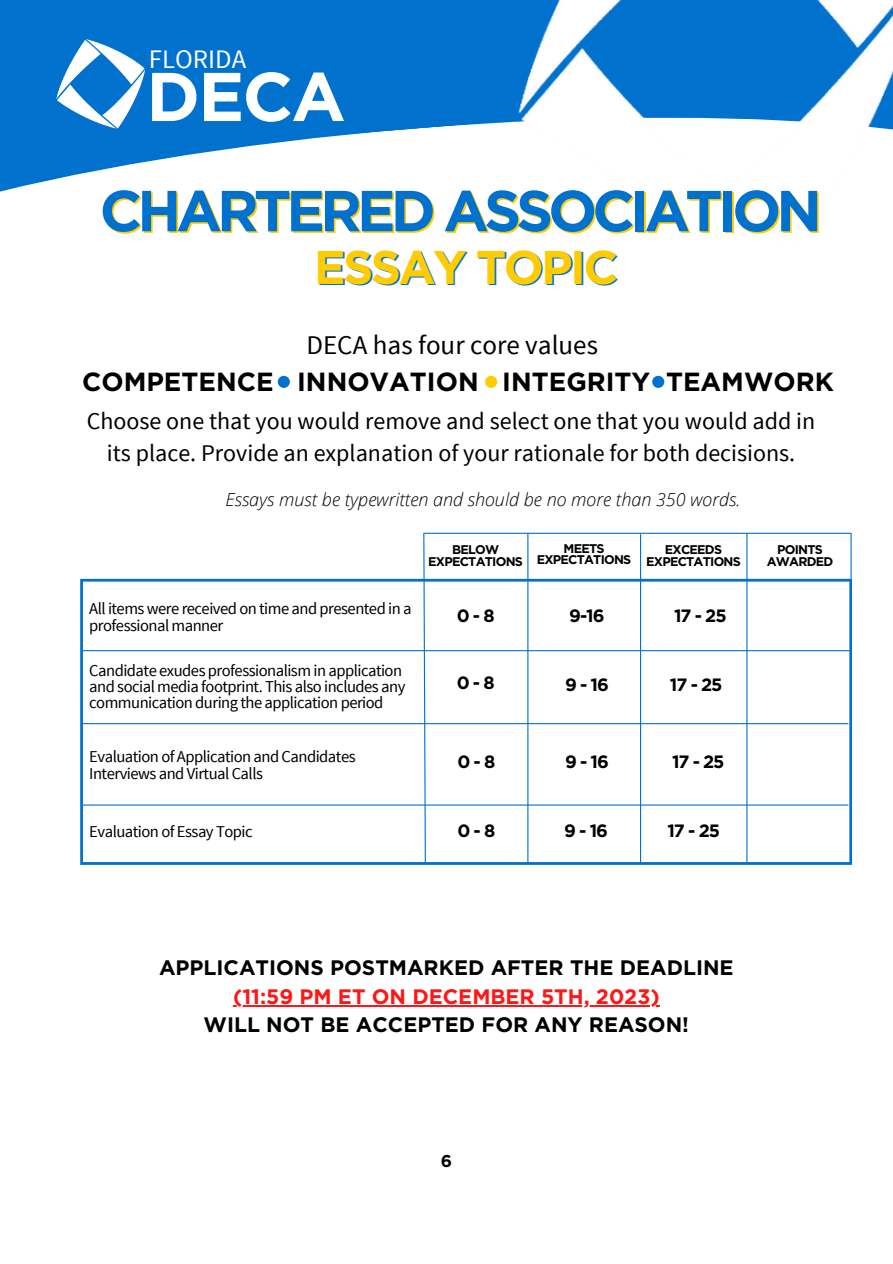
<style>
.page{position:relative;width:893px;height:1264px;background:#fff}
.page>*{position:absolute;margin:0;border:0;box-sizing:border-box;transform-origin:0 0}
.t1{font:700 68.7px "Gotham";color:#fff}
.t2{font:700 57.75px "Gotham";letter-spacing:-.085em;color:#0072ce}
.t3{font:700 47.25px "Gotham";letter-spacing:-.055em;color:#fc0}
.t4{font:27px "Source Sans Pro";color:#000}
.t5{font:26.7px "Source Sans Pro";color:#fff}
.t6{font:700 26.25px "Gotham";color:#000}
.t7{font:24px/32.5px "Source Sans Pro";color:#000;text-align:center}
.t8{font:700 21px "Gotham";color:#000}
.t9{font:700 21px "Gotham";color:#ff1616}
.t10{font:italic 300 18px "Open Sans";color:#000}
.t11{font:700 17.85px "Gotham";letter-spacing:-.06em;color:#000}
.t12{font:700 17.1px "Gotham";color:#000}
.t13{font:16.5px/16.4px "Source Sans Pro";letter-spacing:-.03em;color:#000}
.t14{font:700 12.6px "Gotham";letter-spacing:-.06em;color:#000}
</style>
<div class="page">
<div style="left:0;top:0;width:892px;height:219px;background:#0072ce"></div>
<svg style="left:0;top:122px;width:665px;height:266px"></svg>
<img style="left:54px;top:39px;width:94px;height:92px">
<img style="left:504px;top:0;width:388px;height:263px">
<div style="left:278px;top:376px;width:12px;height:12px;background:#0072ce;border-radius:50%"></div>
<div style="left:485px;top:376px;width:12px;height:12px;background:#fc0;border-radius:50%"></div>
<div style="left:652px;top:376px;width:12px;height:12px;background:#0072ce;border-radius:50%"></div>
<svg style="left:80px;top:579px;width:772px;height:285px"></svg>
<svg style="left:422px;top:532px;width:4px;height:331px"></svg>
<hr style="left:527px;top:533px;width:1px;height:329px;background:#0072ce">
<hr style="left:640px;top:534px;width:1px;height:328px;background:#0072ce">
<hr style="left:746px;top:533px;width:1px;height:329px;background:#0072ce">
<hr style="left:424px;top:532px;width:427px;height:2px;background:#0072ce">
<hr style="left:82px;top:650px;width:767px;height:1px;background:#0072ce">
<hr style="left:81px;top:723px;width:767px;height:1px;background:#0072ce">
<hr style="left:81px;top:804px;width:767px;height:1px;background:#0072ce">
<hr style="left:850px;top:533px;width:1px;height:231px;background:#0072ce">
<hr style="left:233px;top:1005px;width:426px;height:2px;background:#ff1616">
<p class="t5" style="left:149px;top:41px;width:99px">FLORIDA</p>
<p class="t1" style="left:146px;top:66px;width:201px">DECA</p>
<p class="t2" style="left:100px;top:185px;width:723px">CHARTERED ASSOCIATION</p>
<p class="t3" style="left:314px;top:246px;width:305px">ESSAY TOPIC</p>
<p class="t4" style="left:306px;top:327px;width:293px">DECA has four core values</p>
<p class="t6" style="left:82px;top:369px;width:753px">COMPETENCE INNOVATION INTEGRITY TEAMWORK</p>
<p class="t7" style="left:87px;top:404px;width:730px">Choose one that you would remove and select one that you would add in its place. Provide an explanation of your rationale for both decisions.</p>
<p class="t10" style="left:225px;top:487px;width:516px">Essays must be typewritten and should be no more than 350 words.</p>
<p class="t14" style="left:452px;top:544px;width:49px">BELOW</p>
<p class="t14" style="left:428px;top:555px;width:96px">EXPECTATIONS</p>
<p class="t14" style="left:563px;top:542px;width:42px">MEETS</p>
<p class="t14" style="left:536px;top:554px;width:96px">EXPECTATIONS</p>
<p class="t14" style="left:665px;top:544px;width:59px">EXCEEDS</p>
<p class="t14" style="left:646px;top:555px;width:96px">EXPECTATIONS</p>
<p class="t14" style="left:777px;top:544px;width:47px">POINTS</p>
<p class="t14" style="left:766px;top:555px;width:68px">AWARDED</p>
<p class="t13" style="left:89px;top:600px;width:324px">All items were received on time and presented in a professional manner</p>
<p class="t13" style="left:89px;top:661px;width:317px">Candidate exudes professionalism in application and social media footprint. This also includes any communication during the application period</p>
<p class="t13" style="left:89px;top:748px;width:268px">Evaluation of Application and Candidates<br>Interviews and Virtual Calls</p>
<p class="t13" style="left:89px;top:823px;width:165px">Evaluation of Essay Topic</p>
<p class="t11" style="left:456px;top:607px;width:39px">0-8</p>
<p class="t11" style="left:569px;top:607px;width:37px">9-16</p>
<p class="t11" style="left:674px;top:607px;width:54px">17 - 25</p>
<p class="t11" style="left:456px;top:675px;width:39px">0-8</p>
<p class="t11" style="left:565px;top:676px;width:45px">9-16</p>
<p class="t11" style="left:670px;top:676px;width:54px">17 - 25</p>
<p class="t11" style="left:457px;top:753px;width:39px">0-8</p>
<p class="t11" style="left:565px;top:753px;width:45px">9-16</p>
<p class="t11" style="left:672px;top:753px;width:54px">17 - 25</p>
<p class="t11" style="left:457px;top:822px;width:39px">0-8</p>
<p class="t11" style="left:564px;top:822px;width:45px">9-16</p>
<p class="t11" style="left:667px;top:822px;width:54px">17 - 25</p>
<p class="t8" style="left:159px;top:957px;width:576px">APPLICATIONS POSTMARKED AFTER THE DEADLINE</p>
<p class="t9" style="left:233px;top:986px;width:428px">(11:59 PM ET ON DECEMBER 5TH, 2023)</p>
<p class="t8" style="left:203px;top:1015px;width:487px">WILL NOT BE ACCEPTED FOR ANY REASON!</p>
<p class="t12" style="left:440px;top:1152px;width:13px">6</p>
</div>
